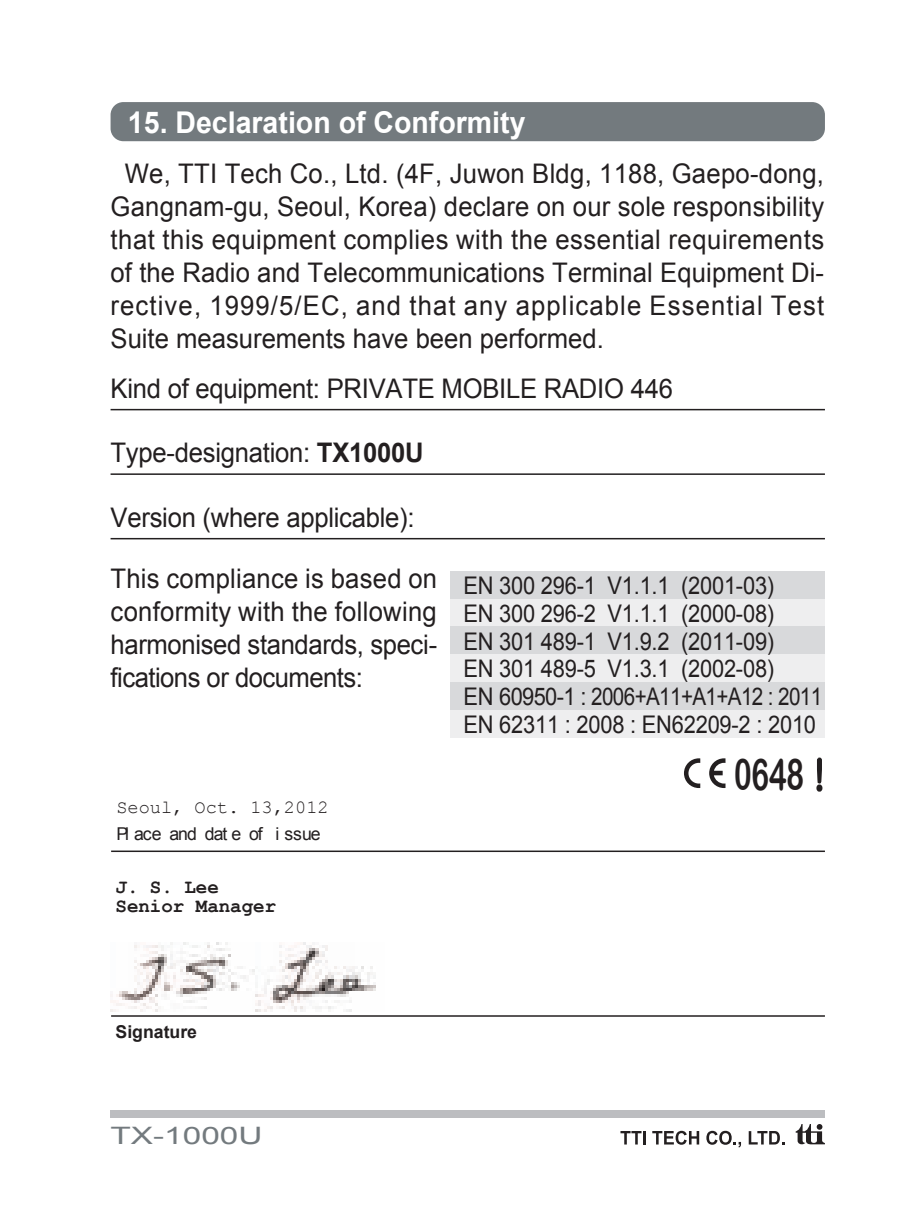
<style>
.page{position:relative;width:910px;height:1225px;background:#fff}
.page>*{position:absolute;margin:0;border:0;box-sizing:border-box;transform-origin:0 0}
.t1{font:43.8px "Arial Rounded MT Bold";color:#231f20;scale:.68 1}
.t2{font:700 30px "Arial";color:#fff;scale:.95 1}
.t3{font:27px/33px "Arial";letter-spacing:-.01em;color:#231f20;text-align:justify;scale:.95 1}
.t4{font:24.3px/27.6px "Arial";letter-spacing:-.01em;color:#231f20;scale:.9 1}
.t5{font:24px "Arial";color:#737a7e;scale:1.39 1}
.t6{font:700 20.1px/18.9px "Courier New";color:#231f20;scale:.95 1}
.t7{font:18.6px "Courier New";color:#231f20}
.t8{font:17.7px "Arial";letter-spacing:-.055em;color:#231f20}
.t9{font:700 17.7px "Arial";color:#231f20}
.s1{font-weight:700}
</style>
<div class="page">
<div style="left:111px;top:102px;width:714px;height:39px;background:#737a7e;border-radius:13px"></div>
<div style="left:111px;top:1110px;width:714px;height:7px;background:#bcbdc0"></div>
<hr style="left:111px;top:409px;width:714px;height:1px;background:#231f20">
<hr style="left:111px;top:473px;width:714px;height:2px;background:#231f20">
<hr style="left:111px;top:538px;width:714px;height:1px;background:#231f20">
<hr style="left:111px;top:850px;width:714px;height:2px;background:#231f20">
<hr style="left:111px;top:1015px;width:714px;height:1px;background:#231f20">
<div style="left:451px;top:599px;width:374px;height:27px;background:#eeeeef"></div>
<div style="left:451px;top:654px;width:374px;height:28px;background:#eeeeef"></div>
<div style="left:451px;top:709px;width:374px;height:28px;background:#eeeeef"></div>
<div style="left:451px;top:571px;width:374px;height:28px;background:#d8d9db"></div>
<div style="left:451px;top:626px;width:374px;height:28px;background:#d8d9db"></div>
<div style="left:451px;top:682px;width:374px;height:27px;background:#d8d9db"></div>
<svg style="left:796px;top:1124px;width:29px;height:20px"></svg>
<svg style="left:620px;top:1131px;width:26px;height:13px"></svg>
<svg style="left:652px;top:1130px;width:47px;height:14px"></svg>
<svg style="left:706px;top:1130px;width:35px;height:17px"></svg>
<svg style="left:749px;top:1131px;width:35px;height:13px"></svg>
<svg style="left:816px;top:757px;width:7px;height:35px"></svg>
<img style="left:111px;top:942px;width:265px;height:69px">
<svg style="left:684px;top:758px;width:16px;height:30px"></svg>
<svg style="left:709px;top:758px;width:16px;height:30px"></svg>
<p class="t2" style="left:128px;top:111px;width:420px">15. Declaration of Conformity</p>
<p class="t3" style="left:111px;top:159px;width:753px;text-indent:14px">We, TTI Tech Co., Ltd. (4F, Juwon Bldg, 1188, Gaepo-dong, Gangnam-gu, Seoul, Korea) declare on our sole responsibility that this equipment complies with the essential requirements of the Radio and Telecommunications Terminal Equipment Di&shy;rective, 1999/5/EC, and that any applicable Essential Test Suite measurements have been performed.</p>
<p class="t3" style="left:111px;top:374px;width:593px">Kind of equipment: PRIVATE MOBILE RADIO 446</p>
<p class="t3" style="left:111px;top:439px;width:331px">Type-designation: <span class="s1">TX1000U</span></p>
<p class="t3" style="left:111px;top:503px;width:322px">Version (where applicable):</p>
<p class="t3" style="left:111px;top:564px;width:345px">This compliance is based on conformity with the following harmonised standards, speci&shy;fications or documents:</p>
<p class="t7" style="left:116px;top:801px;width:214px">Seoul, Oct. 13,2012</p>
<p class="t8" style="left:116px;top:827px;width:206px">Pl ace and dat e of i ssue</p>
<p class="t6" style="left:116px;top:879px;width:171px">J. S. Lee<br>Senior Manager</p>
<p class="t4" style="left:463px;top:574px;width:400px">EN 300 296-1 V1.1.1 (2001-03)<br>EN 300 296-2 V1.1.1 (2000-08)<br>EN 301 489-1 V1.9.2 (2011-09)<br>EN 301 489-5 V1.3.1 (2002-08)<br>EN 60950-1 : 2006+A11+A1+A12 : 2011<br>EN 62311 : 2008 : EN62209-2 : 2010</p>
<h1 class="t1" style="left:734px;top:749px;width:104px">0648</h1>
<p class="t9" style="left:116px;top:1025px;width:83px">Signature</p>
<p class="t5" style="left:111px;top:1126px;width:111px">TX-1000U</p>
</div>
